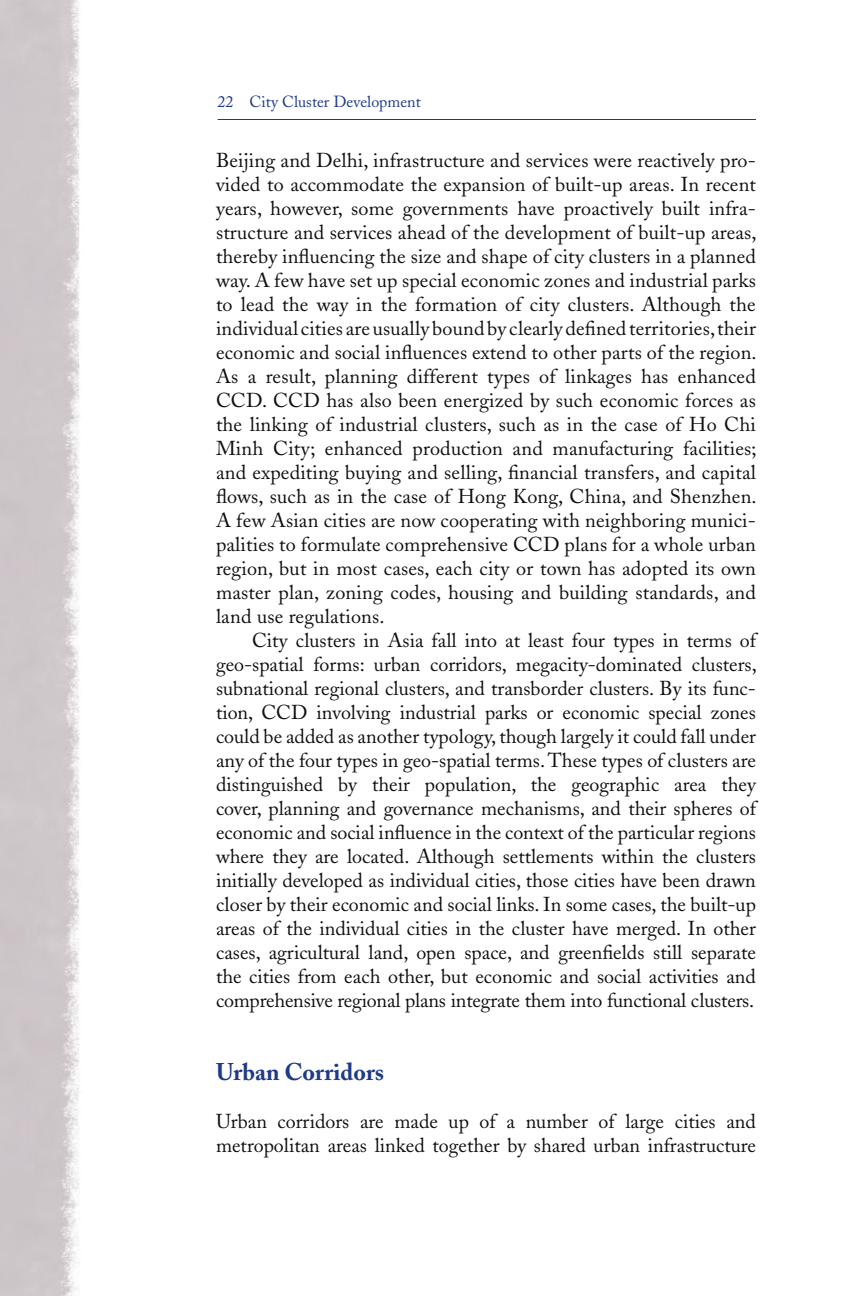
<style>
.page{position:relative;width:864px;height:1296px;background:#fff}
.page>*{position:absolute;margin:0;border:0;box-sizing:border-box;transform-origin:0 0}
.t1{font:700 24px "Adobe Caslon";color:#1f3a86}
.t2{font:20px/24px "Adobe Caslon";color:#0f0f0f;text-align:justify}
.t3{font:16px "Adobe Caslon";color:#1f3a86}
</style>
<div class="page">
<hr style="left:218px;top:119px;width:538px;height:1px;background:#1f3a86">
<img style="left:0;top:0;width:80px;height:1296px">
<p class="t3" style="left:218px;top:92px;width:205px">22 City Cluster Development</p>
<p class="t2" style="left:216px;top:149px;width:542px">Beijing and Delhi, infrastructure and services were reactively pro&shy;vided to accommodate the expansion of built-up areas. In recent years, however, some governments have proactively built infra&shy;structure and services ahead of the development of built-up areas, thereby influencing the size and shape of city clusters in a planned way. A few have set up special economic zones and industrial parks to lead the way in the formation of city clusters. Although the individual cities are usually bound by clearly defined territories, their economic and social influences extend to other parts of the region.<br>As a result, planning different types of linkages has enhanced CCD. CCD has also been energized by such economic forces as the linking of industrial clusters, such as in the case of Ho Chi Minh City; enhanced production and manufacturing facilities; and expediting buying and selling, financial transfers, and capital flows, such as in the case of Hong Kong, China, and Shenzhen.<br>A few Asian cities are now cooperating with neighboring munici&shy;palities to formulate comprehensive CCD plans for a whole urban region, but in most cases, each city or town has adopted its own master plan, zoning codes, housing and building standards, and land use regulations.</p>
<p class="t2" style="left:216px;top:629px;width:542px;text-indent:36px">City clusters in Asia fall into at least four types in terms of geo-spatial forms: urban corridors, megacity-dominated clusters, subnational regional clusters, and transborder clusters. By its func&shy;tion, CCD involving industrial parks or economic special zones could be added as another typology, though largely it could fall under any of the four types in geo-spatial terms. These types of clusters are distinguished by their population, the geographic area they cover, planning and governance mechanisms, and their spheres of economic and social influence in the context of the particular regions where they are located. Although settlements within the clusters initially developed as individual cities, those cities have been drawn closer by their economic and social links. In some cases, the built-up areas of the individual cities in the cluster have merged. In other cases, agricultural land, open space, and greenfields still separate the cities from each other, but economic and social activities and comprehensive regional plans integrate them into functional clusters.</p>
<p class="t1" style="left:216px;top:1057px;width:170px">Urban Corridors</p>
<p class="t2" style="left:216px;top:1109px;width:542px">Urban corridors are made up of a number of large cities and metropolitan areas linked together by shared urban infrastructure</p>
</div>
